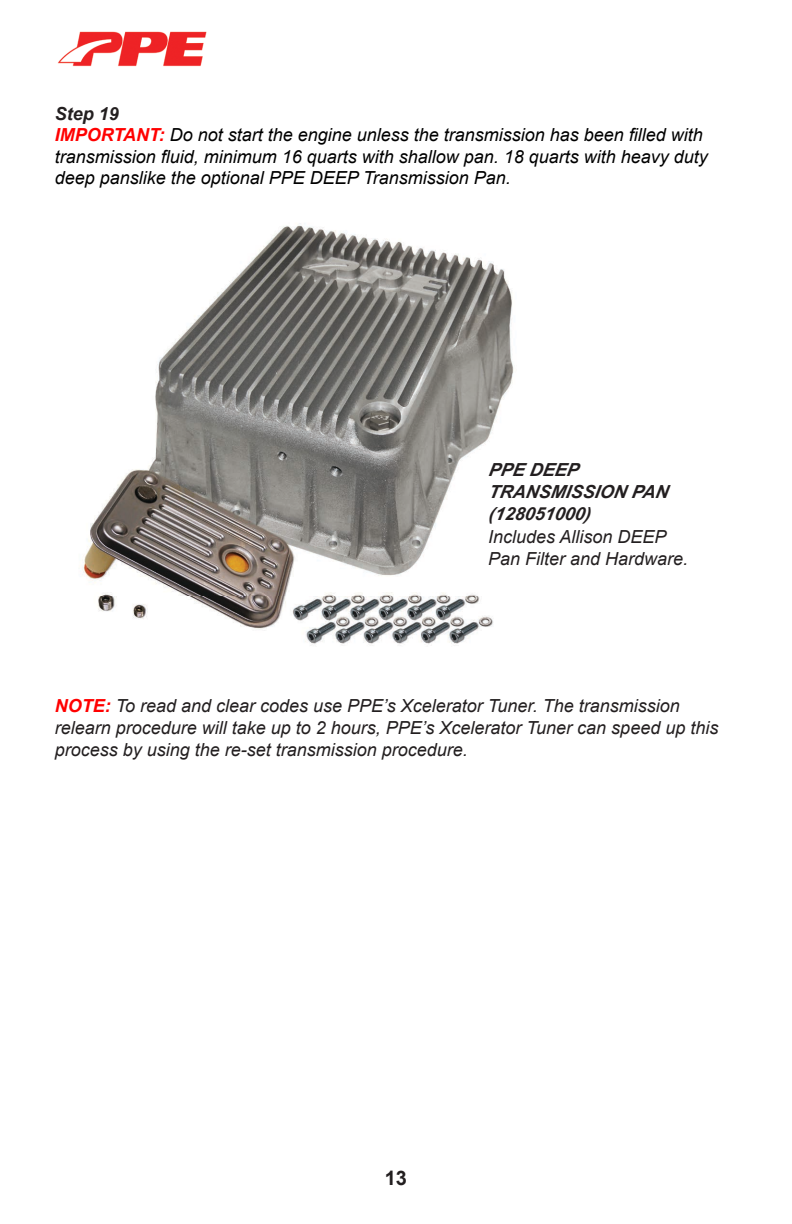
<style>
.page{position:relative;width:792px;height:1224px;background:#fff}
.page>*{position:absolute;margin:0;border:0;box-sizing:border-box;transform-origin:0 0}
.t1{font:700 20px "Arial";color:#231f20}
.t2{font:italic 18px/21.6px "Arial";color:#231f20}
.t3{font:italic 18px/21.6px "Arial";color:#000}
.t4{font:italic 700 18px/21.6px "Arial";color:#231f20}
.s1{font-weight:700;color:#231f20}
.s2{font-weight:700;color:#f00}
</style>
<div class="page">
<img style="left:57px;top:31px;width:150px;height:36px">
<img style="left:82px;top:223px;width:432px;height:421px">
<p class="t3" style="left:55px;top:103px;width:655px"><span class="s1">Step 19<br></span><span class="s2">IMPORTANT:</span> Do not start the engine unless the transmission has been filled with transmission fluid, minimum 16 quarts with shallow pan. 18 quarts with heavy duty deep panslike the optional PPE DEEP Transmission Pan.</p>
<p class="t4" style="left:488px;top:460px;width:186px">PPE DEEP<br>TRANSMISSION PAN (128051000)</p>
<p class="t2" style="left:488px;top:526px;width:202px">Includes Allison DEEP<br>Pan Filter and Hardware.</p>
<p class="t2" style="left:55px;top:695px;width:665px"><span class="s2">NOTE:</span> To read and clear codes use PPE’s Xcelerator Tuner. The transmission relearn procedure will take up to 2 hours, PPE’s Xcelerator Tuner can speed up this process by using the re-set transmission procedure.</p>
<p class="t1" style="left:385px;top:1163px;width:24px">13</p>
</div>
